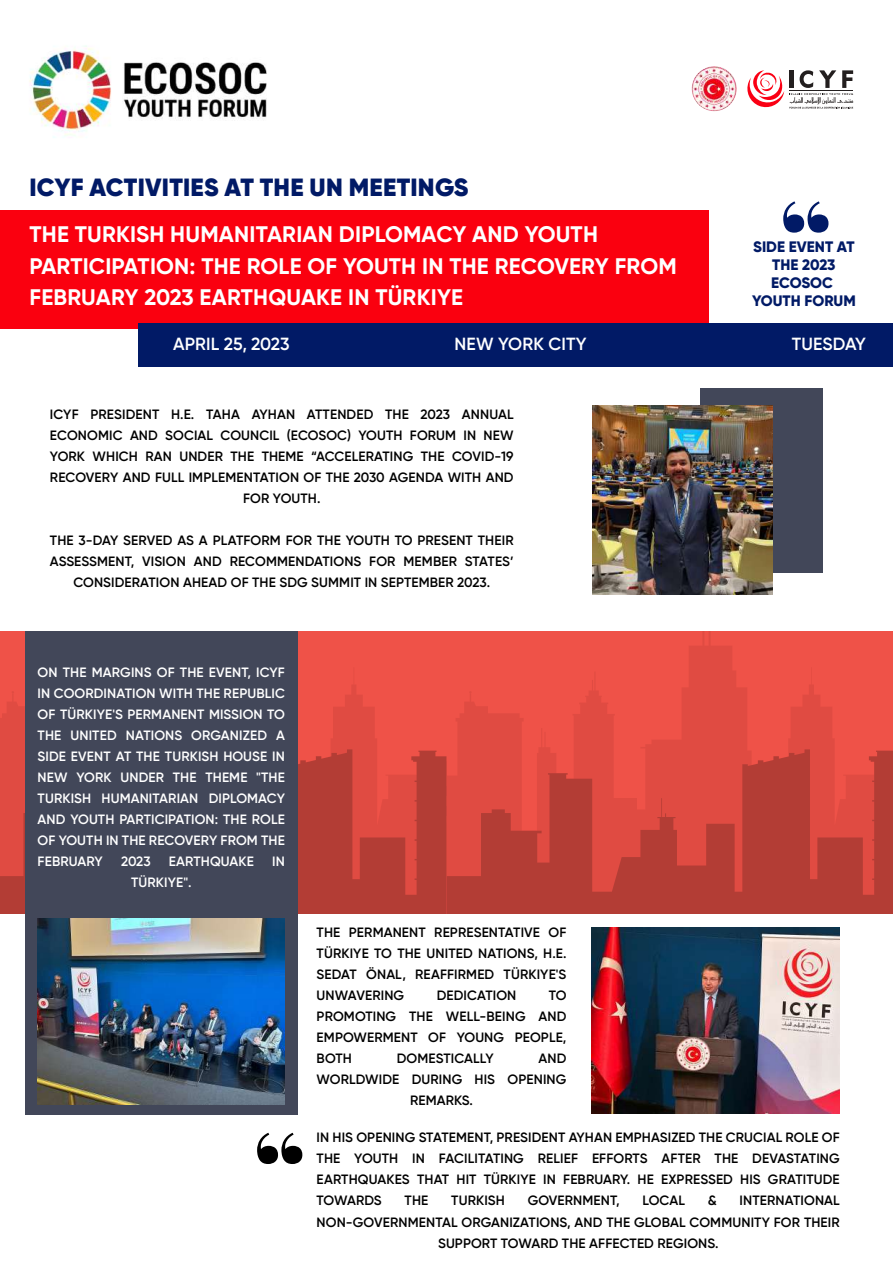
<style>
.page{position:relative;width:893px;height:1263px;background:#fff}
.page>*{position:absolute;margin:0;border:0;box-sizing:border-box;transform-origin:0 0}
.t1{font:900 24.9px "Gilroy";letter-spacing:.01em;color:#011a66}
.t2{font:700 22.5px/31.5px "Gilroy";letter-spacing:.01em;color:#fff}
.t3{font:600 17.55px "Gilroy";letter-spacing:.01em;color:#fff}
.t4{font:800 15.15px/18.1px "Gilroy";color:#011a66;text-align:center}
.t5{font:600 13.5px/21px "Gilroy";letter-spacing:.01em;color:#000;text-align:justify}
.t6{font:600 13.5px/21px "Gilroy";letter-spacing:.01em;color:#fff;text-align:justify}
</style>
<div class="page">
<div style="left:0;top:210px;width:709px;height:119px;background:#fa000f"></div>
<div style="left:139px;top:323px;width:754px;height:44px;background:#011a66"></div>
<svg style="left:446px;top:631px;width:447px;height:118px;fill:#ef5248"></svg>
<svg style="left:446px;top:749px;width:447px;height:164px;fill:#b33d35"></svg>
<svg style="left:0;top:631px;width:446px;height:118px;fill:#ef5248"></svg>
<svg style="left:0;top:749px;width:446px;height:164px;fill:#b33d35"></svg>
<div style="left:700px;top:389px;width:122px;height:184px;background:#424759"></div>
<svg style="left:257px;top:1133px;width:45px;height:31px"></svg>
<svg style="left:783px;top:201px;width:45px;height:32px"></svg>
<div style="left:25px;top:631px;width:272px;height:484px;background:#424759"></div>
<img style="left:29px;top:45px;width:238px;height:93px">
<img style="left:593px;top:405px;width:179px;height:190px">
<img style="left:591px;top:927px;width:249px;height:186px">
<img style="left:38px;top:919px;width:247px;height:185px">
<svg style="left:747px;top:70px;width:106px;height:39px"></svg>
<img style="left:692px;top:66px;width:45px;height:45px;border-radius:22px">
<h1 class="t1" style="left:30px;top:171px;width:440px">ICYF ACTIVITIES AT THE UN MEETINGS</h1>
<h2 class="t2" style="left:29px;top:218px;width:649px">THE TURKISH HUMANITARIAN DIPLOMACY AND YOUTH<br>PARTICIPATION: THE ROLE OF YOUTH IN THE RECOVERY FROM<br>FEBRUARY 2023 EARTHQUAKE IN TÜRKIYE</h2>
<p class="t3" style="left:173px;top:333px;width:118px">APRIL 25, 2023</p>
<p class="t3" style="left:454px;top:333px;width:134px">NEW YORK CITY</p>
<p class="t3" style="left:792px;top:333px;width:76px">TUESDAY</p>
<p class="t4" style="left:752px;top:237px;width:105px">SIDE EVENT AT<br>THE 2023<br>ECOSOC<br>YOUTH FORUM</p>
<p class="t5" style="left:50px;top:404px;width:465px;text-align:center">ICYF PRESIDENT H.E. TAHA AYHAN ATTENDED THE 2023 ANNUAL ECONOMIC AND SOCIAL COUNCIL (ECOSOC) YOUTH FORUM IN NEW YORK WHICH RAN UNDER THE THEME “ACCELERATING THE COVID-19<br>RECOVERY AND FULL IMPLEMENTATION OF THE 2030 AGENDA WITH AND FOR YOUTH.</p>
<p class="t5" style="left:50px;top:530px;width:465px;text-align:center">THE 3-DAY SERVED AS A PLATFORM FOR THE YOUTH TO PRESENT THEIR<br>ASSESSMENT, VISION AND RECOMMENDATIONS FOR MEMBER STATES’<br>CONSIDERATION AHEAD OF THE SDG SUMMIT IN SEPTEMBER 2023.</p>
<p class="t6" style="left:38px;top:662px;width:249px">ON THE MARGINS OF THE EVENT, ICYF IN COORDINATION WITH THE REPUBLIC OF TÜRKIYE'S PERMANENT MISSION TO THE UNITED NATIONS ORGANIZED A SIDE EVENT AT THE TURKISH HOUSE IN NEW YORK UNDER THE THEME "THE TURKISH HUMANITARIAN DIPLOMACY AND YOUTH PARTICIPATION: THE ROLE OF YOUTH IN THE RECOVERY FROM THE FEBRUARY</p>
<p class="t6" style="left:121px;top:851px;width:31px">2023</p>
<p class="t6" style="left:169px;top:851px;width:87px">EARTHQUAKE</p>
<p class="t6" style="left:272px;top:851px;width:14px">IN</p>
<p class="t6" style="left:131px;top:872px;width:62px">TÜRKIYE".</p>
<p class="t5" style="left:317px;top:921px;width:251px">THE PERMANENT REPRESENTATIVE OF TÜRKIYE TO THE UNITED NATIONS, H.E.<br>SEDAT ÖNAL, REAFFIRMED TÜRKIYE'S UNWAVERING</p>
<p class="t5" style="left:317px;top:984px;width:251px;text-indent:232px">TO PROMOTING THE WELL-BEING AND EMPOWERMENT OF YOUNG PEOPLE, BOTH</p>
<p class="t5" style="left:437px;top:984px;width:81px">DEDICATION</p>
<p class="t5" style="left:397px;top:1047px;width:98px">DOMESTICALLY</p>
<p class="t5" style="left:539px;top:1047px;width:29px">AND</p>
<p class="t5" style="left:317px;top:1068px;width:251px">WORLDWIDE DURING HIS OPENING</p>
<p class="t5" style="left:410px;top:1089px;width:64px">REMARKS.</p>
<p class="t5" style="left:317px;top:1127px;width:525px">IN HIS OPENING STATEMENT, PRESIDENT AYHAN EMPHASIZED THE CRUCIAL ROLE OF THE YOUTH IN FACILITATING RELIEF EFFORTS AFTER THE DEVASTATING EARTHQUAKES THAT HIT TÜRKIYE IN FEBRUARY. HE EXPRESSED HIS GRATITUDE TOWARDS</p>
<p class="t5" style="left:405px;top:1190px;width:25px">THE</p>
<p class="t5" style="left:451px;top:1190px;width:55px">TURKISH</p>
<p class="t5" style="left:528px;top:1190px;width:94px">GOVERNMENT,</p>
<p class="t5" style="left:643px;top:1190px;width:44px">LOCAL</p>
<p class="t5" style="left:708px;top:1190px;width:11px">&amp;</p>
<p class="t5" style="left:740px;top:1190px;width:102px">INTERNATIONAL</p>
<p class="t5" style="left:317px;top:1211px;width:525px">NON-GOVERNMENTAL ORGANIZATIONS, AND THE GLOBAL COMMUNITY FOR THEIR</p>
<p class="t5" style="left:438px;top:1232px;width:282px">SUPPORT TOWARD THE AFFECTED REGIONS.</p>
</div>
